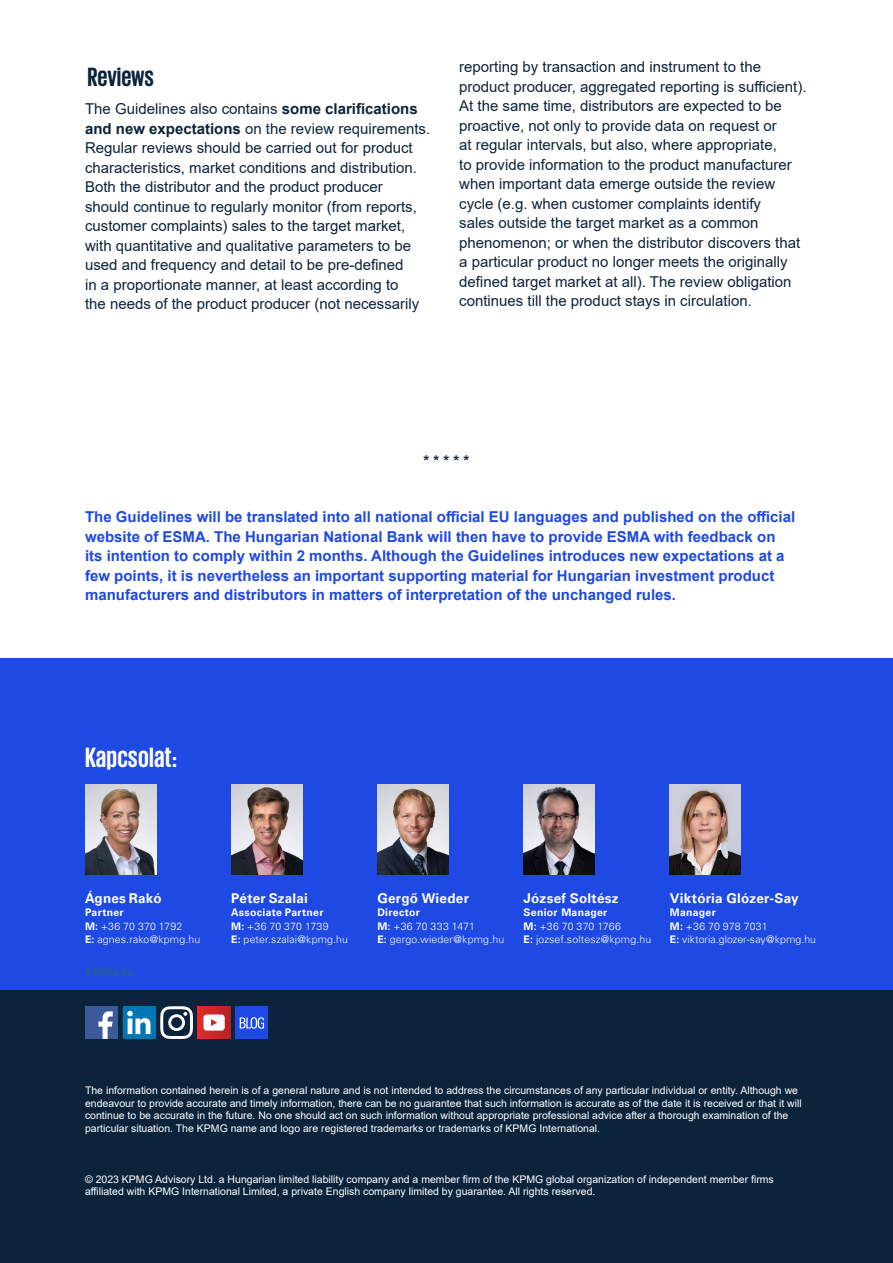
<style>
.page{position:relative;width:893px;height:1263px;background:#fff}
.page>*{position:absolute;margin:0;border:0;box-sizing:border-box;transform-origin:0 0}
.t1{font:700 28.5px "KPMG";letter-spacing:.01em;color:#fff}
.t2{font:700 27px "KPMG";letter-spacing:-.005em;color:#0c233c}
.t3{font:15px/19.5px "Arial";color:#0c233c}
.t4{font:700 15px/19.5px "Arial";color:#1e49e2}
.t5{font:700 15px "Arial";color:#0c233c}
.t6{font:700 13.5px "Universfor KPMG";letter-spacing:.015em;color:#fff}
.t7{font:10.5px/12.6px "Arial";color:#fff}
.t8{font:300 10.5px/13.5px "Universfor KPMG";letter-spacing:.015em;color:#fff}
.t9{font:700 10.5px "Universfor KPMG";letter-spacing:.025em;color:#275b9b}
.s1{font-weight:700}
</style>
<div class="page">
<div style="left:0;top:658px;width:893px;height:332px;background:#1e49e2"></div>
<img style="left:85px;top:785px;width:71px;height:90px">
<img style="left:231px;top:785px;width:71px;height:90px">
<img style="left:377px;top:785px;width:72px;height:90px">
<img style="left:524px;top:785px;width:71px;height:90px">
<img style="left:670px;top:785px;width:71px;height:90px">
<hr style="left:85px;top:975px;width:49px;height:1px;background:#275b9b">
<div style="left:0;top:990px;width:893px;height:273px;background:#0c233c"></div>
<div style="left:85px;top:1006px;width:33px;height:33px;background:#3c5a99"></div>
<div style="left:123px;top:1006px;width:33px;height:33px;background:#0076b3"></div>
<div style="left:235px;top:1006px;width:33px;height:33px;background:#1e49e2"></div>
<svg style="left:198px;top:1006px;width:33px;height:32px"></svg>
<svg style="left:160px;top:1006px;width:33px;height:33px"></svg>
<svg style="left:127px;top:1011px;width:24px;height:23px"></svg>
<svg style="left:203px;top:1014px;width:22px;height:16px"></svg>
<svg style="left:98px;top:1011px;width:15px;height:28px"></svg>
<svg style="left:240px;top:1017px;width:24px;height:12px"></svg>
<h2 class="t2" style="left:88px;top:63px;width:68px">Reviews</h2>
<p class="t3" style="left:85px;top:99px;width:347px">The Guidelines also contains <span class="s1">some clarifications and new expectations</span> on the review requirements.<br>Regular reviews should be carried out for product characteristics, market conditions and distribution.<br>Both the distributor and the product producer should continue to regularly monitor (from reports, customer complaints) sales to the target market, with quantitative and qualitative parameters to be used and frequency and detail to be pre-defined<br>in a proportionate manner, at least according to<br>the needs of the product producer (not necessarily</p>
<p class="t3" style="left:459px;top:57px;width:349px">reporting by transaction and instrument to the product producer, aggregated reporting is sufficient).<br>At the same time, distributors are expected to be proactive, not only to provide data on request or<br>at regular intervals, but also, where appropriate,<br>to provide information to the product manufacturer when important data emerge outside the review cycle (e.g. when customer complaints identify<br>sales outside the target market as a common phenomenon; or when the distributor discovers that a particular product no longer meets the originally defined target market at all). The review obligation continues till the product stays in circulation.</p>
<p class="t5" style="left:424px;top:450px;width:47px">* * * * *</p>
<p class="t4" style="left:85px;top:507px;width:712px">The Guidelines will be translated into all national official EU languages and published on the official website of ESMA. The Hungarian National Bank will then have to provide ESMA with feedback on its intention to comply within 2 months. Although the Guidelines introduces new expectations at a few points, it is nevertheless an important supporting material for Hungarian investment product manufacturers and distributors in matters of interpretation of the unchanged rules.</p>
<h1 class="t1" style="left:85px;top:743px;width:93px">Kapcsolat:</h1>
<p class="t6" style="left:85px;top:890px;width:78px">Ágnes Rakó</p>
<p class="t8" style="left:85px;top:905px;width:117px"><span class="s1">Partner<br>M:</span> +36 70 370 1792<br><span class="s1">E:</span> agnes.rako@kpmg.hu</p>
<p class="t9" style="left:85px;top:964px;width:50px">KPMG.hu</p>
<p class="t6" style="left:231px;top:890px;width:78px">Péter Szalai</p>
<p class="t8" style="left:231px;top:905px;width:118px"><span class="s1">Associate Partner<br>M:</span> +36 70 370 1739<br><span class="s1">E:</span> peter.szalai@kpmg.hu</p>
<p class="t6" style="left:377px;top:890px;width:93px">Gergő Wieder</p>
<p class="t8" style="left:377px;top:905px;width:128px"><span class="s1">Director<br>M:</span> +36 70 333 1471<br><span class="s1">E:</span> gergo.wieder@kpmg.hu</p>
<p class="t6" style="left:524px;top:890px;width:97px">József Soltész</p>
<p class="t8" style="left:524px;top:905px;width:129px"><span class="s1">Senior Manager<br>M:</span> +36 70 370 1766<br><span class="s1">E:</span> jozsef.soltesz@kpmg.hu</p>
<p class="t6" style="left:670px;top:890px;width:130px">Viktória Glózer-Say</p>
<p class="t8" style="left:670px;top:905px;width:148px"><span class="s1">Manager<br>M:</span> +36 70 978 7031<br><span class="s1">E:</span> viktoria.glozer-say@kpmg.hu</p>
<p class="t7" style="left:85px;top:1084px;width:718px">The information contained herein is of a general nature and is not intended to address the circumstances of any particular individual or entity. Although we endeavour to provide accurate and timely information, there can be no guarantee that such information is accurate as of the date it is received or that it will continue to be accurate in the future. No one should act on such information without appropriate professional advice after a thorough examination of the particular situation. The KPMG name and logo are registered trademarks or trademarks of KPMG International.</p>
<p class="t7" style="left:85px;top:1172px;width:690px">© 2023 KPMG Advisory Ltd. a Hungarian limited liability company and a member firm of the KPMG global organization of independent member firms affiliated with KPMG International Limited, a private English company limited by guarantee. All rights reserved.</p>
</div>
